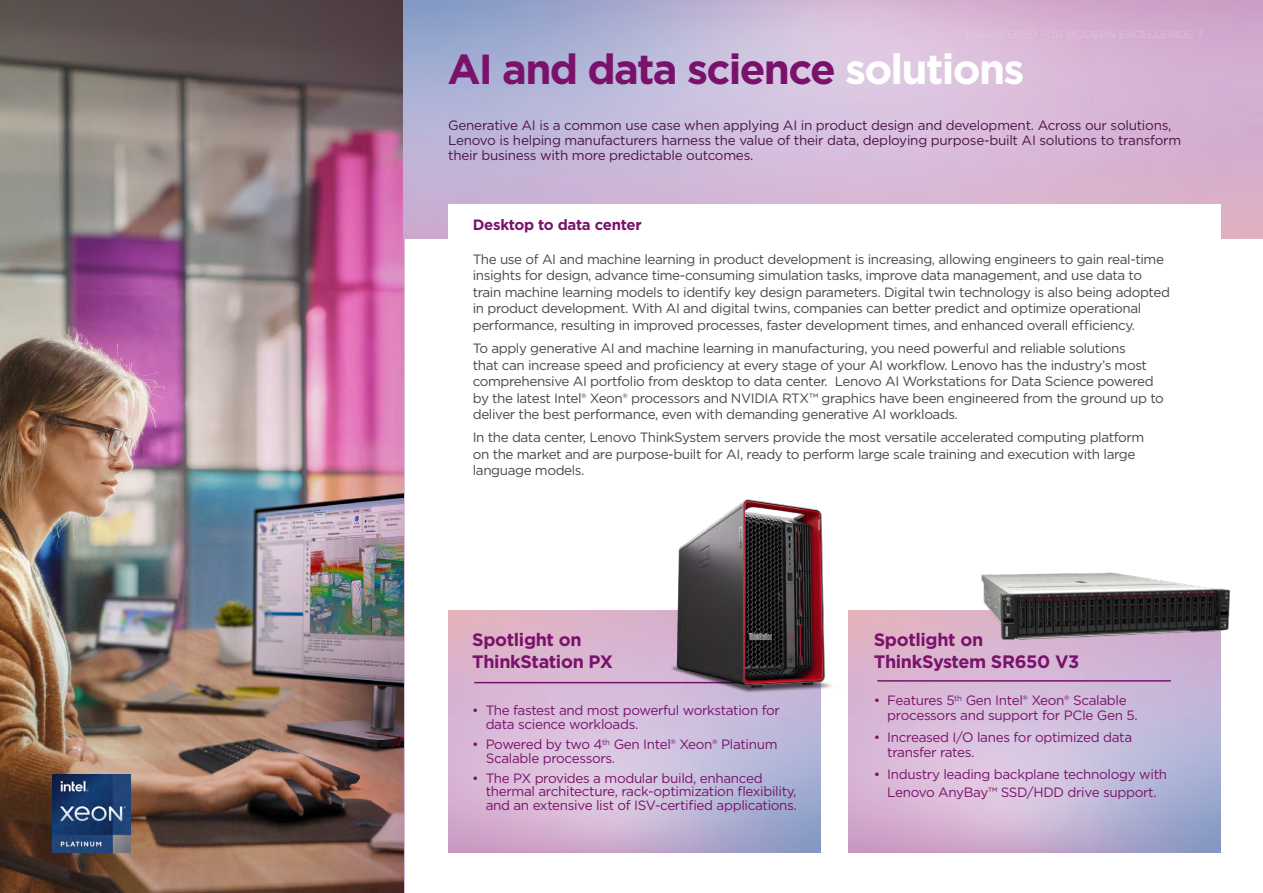
<style>
.page{position:relative;width:1263px;height:893px;background:#fff}
.page>*{position:absolute;margin:0;border:0;box-sizing:border-box;transform-origin:0 0}
.t1{font:700 42px "Gotham";letter-spacing:-.04em;color:#7a126b}
.t2{font:700 18px/22.5px "Gotham";letter-spacing:-.02em;color:#7a126b}
.t3{font:700 15px "Gotham";letter-spacing:-.02em;color:#7a126b}
.t4{font:13.5px/16.5px "Gotham";letter-spacing:-.03em;color:#4e444e}
.t5{font:13.5px/13.5px "Gotham";letter-spacing:-.025em;color:#7a126b}
.t6{font:13.5px/15px "Gotham";letter-spacing:-.02em;color:#4d144a}
.s1{color:#fff}
</style>
<div class="page">
<img style="left:0;top:0;width:404px;height:893px">
<hr style="left:474px;top:682px;width:294px;height:1px;background:#7a126b">
<hr style="left:877px;top:680px;width:294px;height:2px;background:#7a126b">
<img style="left:647px;top:499px;width:185px;height:202px">
<img style="left:976px;top:572px;width:254px;height:74px">
<img style="left:52px;top:775px;width:78px;height:77px">
<h1 class="t1" style="left:447px;top:42px;width:579px">AI and data science <span class="s1">solutions</span></h1>
<p class="t6" style="left:448px;top:117px;width:734px">Generative AI is a common use case when applying AI in product design and development. Across our solutions,<br>Lenovo is helping manufacturers harness the value of their data, deploying purpose-built AI solutions to transform their business with more predictable outcomes.</p>
<p class="t3" style="left:473px;top:215px;width:170px">Desktop to data center</p>
<p class="t4" style="left:473px;top:251px;width:699px">The use of AI and machine learning in product development is increasing, allowing engineers to gain real-time insights for design, advance time-consuming simulation tasks, improve data management, and use data to train machine learning models to identify key design parameters. Digital twin technology is also being adopted in product development. With AI and digital twins, companies can better predict and optimize operational performance, resulting in improved processes, faster development times, and enhanced overall efficiency.</p>
<p class="t4" style="left:473px;top:340px;width:693px">To apply generative AI and machine learning in manufacturing, you need powerful and reliable solutions<br>that can increase speed and proficiency at every stage of your AI workflow. Lenovo has the industry’s most comprehensive AI portfolio from desktop to data center. Lenovo AI Workstations for Data Science powered by the latest Intel® Xeon® processors and NVIDIA RTX™ graphics have been engineered from the ground up to deliver the best performance, even with demanding generative AI workloads.</p>
<p class="t4" style="left:473px;top:429px;width:673px">In the data center, Lenovo ThinkSystem servers provide the most versatile accelerated computing platform on the market and are purpose-built for AI, ready to perform large scale training and execution with large language models.</p>
<h2 class="t2" style="left:472px;top:628px;width:142px">Spotlight on<br>ThinkStation PX</h2>
<p class="t5" style="left:486px;top:704px;width:296px;text-indent:-14px">• The fastest and most powerful workstation for data science workloads.</p>
<p class="t5" style="left:486px;top:737px;width:293px;text-indent:-14px">• Powered by two 4<sup>th</sup> Gen Intel® Xeon® Platinum<br>Scalable processors.</p>
<p class="t5" style="left:486px;top:771px;width:313px;text-indent:-14px">• The PX provides a modular build, enhanced thermal architecture, rack-optimization flexibility, and an extensive list of ISV-certified applications.</p>
<h2 class="t2" style="left:874px;top:628px;width:207px">Spotlight on<br>ThinkSystem SR650 V3</h2>
<p class="t5" style="left:887px;top:693px;width:252px;line-height:15px;text-indent:-14px">• Features 5<sup>th</sup> Gen Intel® Xeon® Scalable processors and support for PCIe Gen 5.</p>
<p class="t5" style="left:887px;top:729px;width:246px;line-height:15px;text-indent:-14px">• Increased I/O lanes for optimized data transfer rates.</p>
<p class="t5" style="left:874px;top:765px;width:295px;line-height:18px;text-align:center">• Industry leading backplane technology with<br>Lenovo AnyBay™ SSD/HDD drive support.</p>
</div>
